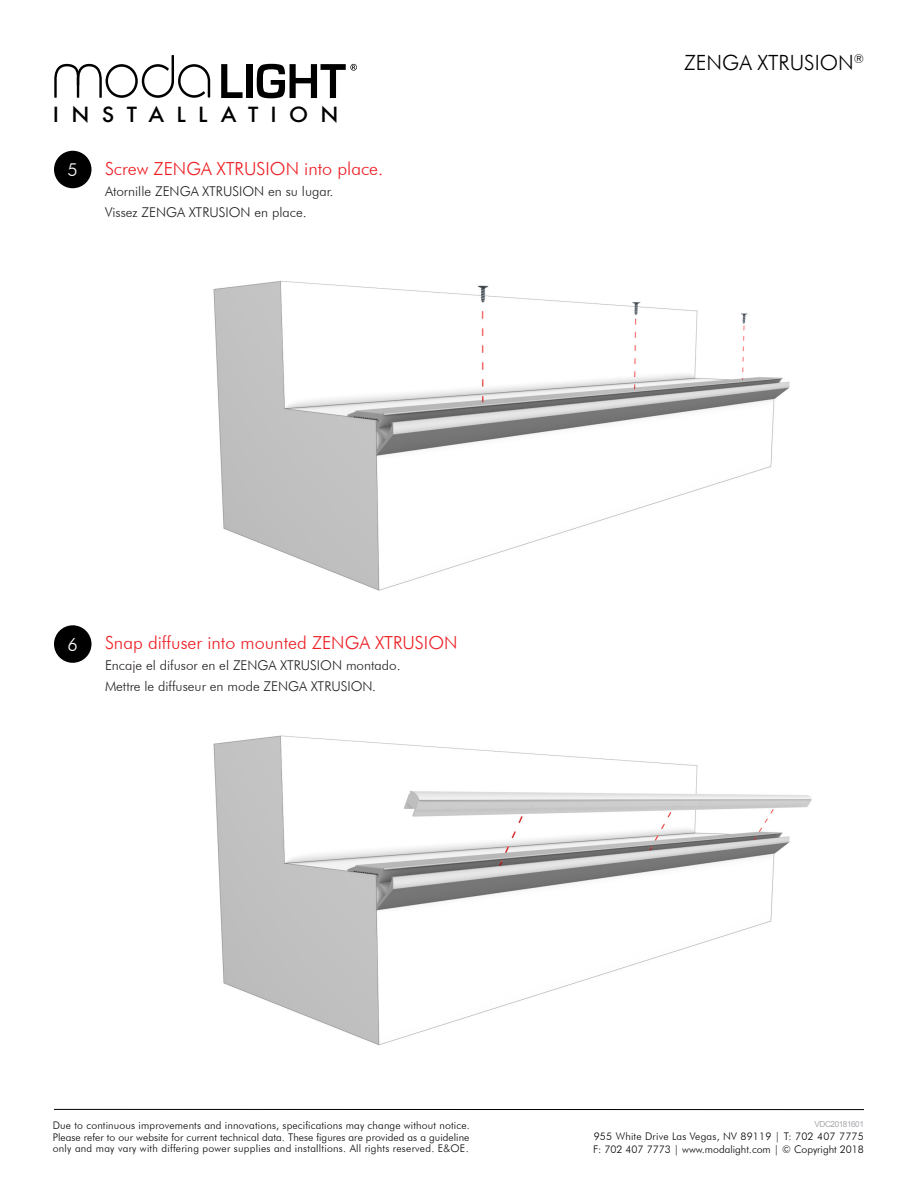
<style>
.page{position:relative;width:918px;height:1188px;background:#fff}
.page>*{position:absolute;margin:0;border:0;box-sizing:border-box;transform-origin:0 0}
.t1{font:300 21px "Futura BT";color:#000001}
.t2{font:500 20.25px "Futura";letter-spacing:.575em;color:#000001;scale:1.05 1}
.t3{font:300 18px "Futura BT";color:#ee1d23}
.t4{font:300 18px "Futura BT";color:#fff}
.t5{font:300 13.5px "Futura BT";color:#231f20}
.t6{font:300 10.5px/11.2px "Futura BT";letter-spacing:.02em;color:#000001;text-align:justify}
.t7{font:300 10.5px/12.6px "Futura BT";color:#000001}
.t8{font:8.25px "Arial";letter-spacing:-.055em;color:#a8a9ad}
</style>
<div class="page">
<svg style="left:54px;top:55px;width:156px;height:43px"></svg>
<svg style="left:221px;top:64px;width:22px;height:34px"></svg>
<div style="left:246px;top:64px;width:6px;height:34px;background:#000001"></div>
<svg style="left:257px;top:64px;width:100px;height:34px"></svg>
<hr style="left:54px;top:1109px;width:810px;height:1px;background:#000001">
<div style="left:54px;top:151px;width:38px;height:37px;background:#000;border-radius:50%"></div>
<div style="left:54px;top:625px;width:38px;height:38px;background:#000;border-radius:50%"></div>
<img style="left:213px;top:281px;width:577px;height:310px">
<img style="left:213px;top:735px;width:599px;height:310px">
<h2 class="t2" style="left:53px;top:101px;width:274px">INSTALLATION</h2>
<p class="t4" style="left:68px;top:159px;width:12px">5</p>
<p class="t3" style="left:105px;top:158px;width:280px">Screw ZENGA XTRUSION into place.</p>
<p class="t5" style="left:105px;top:183px;width:230px">Atornille ZENGA XTRUSION en su lugar.</p>
<p class="t5" style="left:105px;top:204px;width:203px">Vissez ZENGA XTRUSION en place.</p>
<p class="t4" style="left:68px;top:634px;width:12px">6</p>
<p class="t3" style="left:105px;top:632px;width:354px">Snap diffuser into mounted ZENGA XTRUSION</p>
<p class="t5" style="left:105px;top:657px;width:297px">Encaje el difusor en el ZENGA XTRUSION montado.</p>
<p class="t5" style="left:105px;top:678px;width:272px">Mettre le diffuseur en mode ZENGA XTRUSION.</p>
<p class="t1" style="left:684px;top:50px;width:181px">ZENGA XTRUSION<sup>®</sup></p>
<p class="t6" style="left:53px;top:1120px;width:418px">Due to continuous improvements and innovations, specifications may change without notice.<br>Please refer to our website for current technical data. These figures are provided as a guideline only and may vary with differing power supplies and installtions. All rights reserved. E&amp;OE.</p>
<p class="t8" style="left:815px;top:1119px;width:51px">VDC20181601</p>
<p class="t7" style="left:593px;top:1130px;width:272px">955 White Drive Las Vegas, NV 89119 | T: 702 407 7775<br>F: 702 407 7773 | www.modalight.com | © Copyright 2018</p>
</div>
